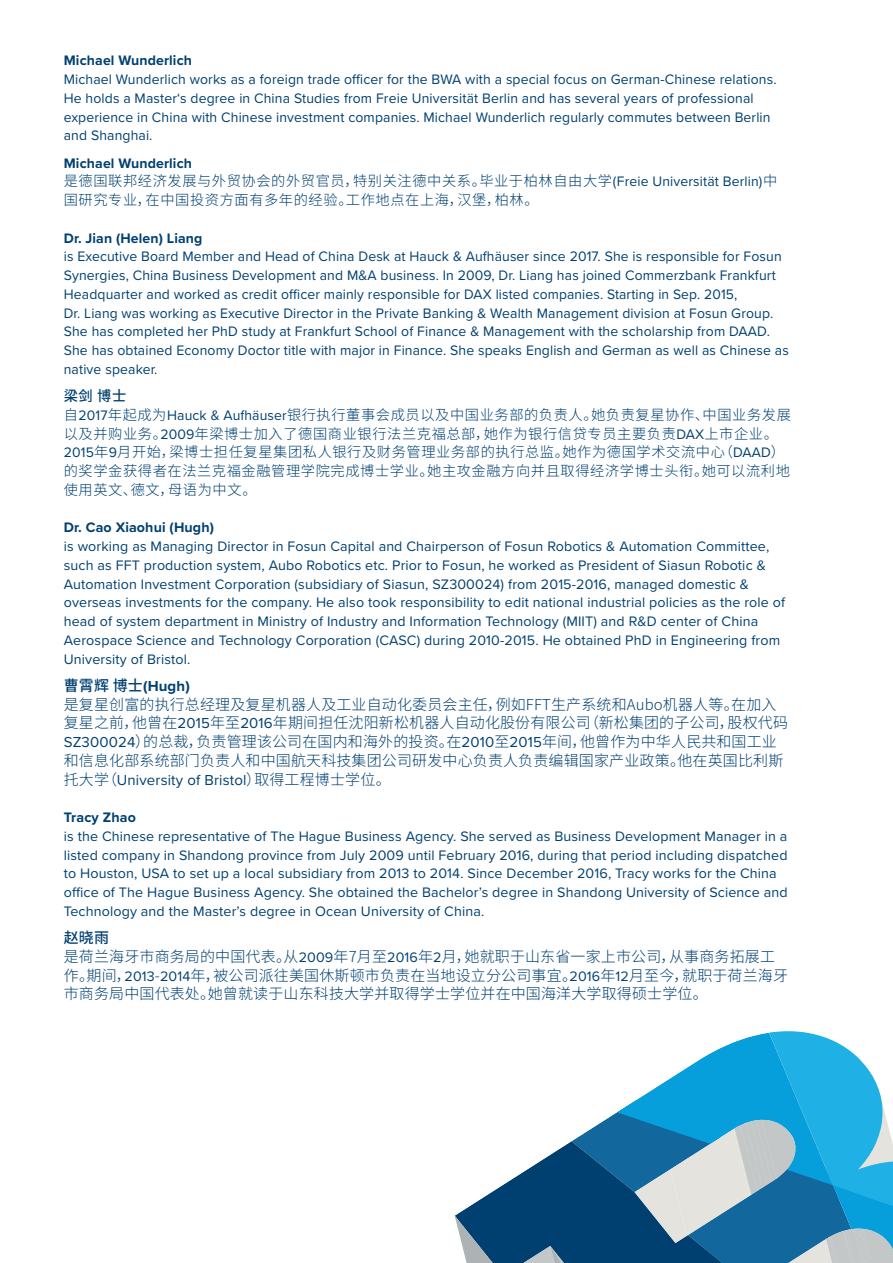
<style>
.page{position:relative;width:893px;height:1263px;background:#fff}
.page>*{position:absolute;margin:0;border:0;box-sizing:border-box;transform-origin:0 0}
.Fließtext_Agenda{font:300 15px/18.8px "Noto Sans CJ Ksc";letter-spacing:.01em;color:#004071}
.Fließtext_Agenda-2{font:700 15px "Proxima Nova";color:#004071}
.Fließtext_Agenda-3{font:500 15px "Noto Sans CJ Ksc";color:#004071}
.Fließtext_Agenda-4{font:14.25px/18.8px "Proxima Nova";letter-spacing:.01em;color:#004071}
.Subline_Proxima{font:14.25px/18.8px "Proxima Nova";letter-spacing:.01em;color:#004071}
.Fließtext_Agenda-5{font:300 14.25px/18.8px "Noto Sans CJ Ksc";letter-spacing:.04em;color:#004071}
.Subline_Proxima-2{font:700 14.25px "Proxima Nova";letter-spacing:.01em;color:#004071}
.Fließtext_Agenda-6{font:700 14.25px "Proxima Nova";letter-spacing:.01em;color:#004071}
.Fließtext_Agenda-7{font:500 14.25px "Noto Sans CJ Ksc";color:#004071}
.s1{font-family:"Proxima Nova";font-weight:400}
.s2{font-family:"Noto Sans CJ Ksc";font-weight:500}
.s3{font-family:"Proxima Nova";font-weight:400;font-size:14.25px}
</style>
<div class="page">
<svg style="left:455px;top:1142px;width:116px;height:121px;fill:#004071"></svg>
<svg style="left:571px;top:1031px;width:322px;height:232px"></svg>
<p class="Subline_Proxima-2" style="left:64px;top:50px;width:130px">Michael Wunderlich</p>
<p class="Subline_Proxima" style="left:64px;top:69px;width:714px">Michael Wunderlich works as a foreign trade officer for the BWA with a special focus on German-Chinese relations.<br>He holds a Master‘s degree in China Studies from Freie Universität Berlin and has several years of professional experience in China with Chinese investment companies. Michael Wunderlich regularly commutes between Berlin and Shanghai.</p>
<p class="Subline_Proxima-2" style="left:64px;top:152px;width:130px">Michael Wunderlich</p>
<p class="Fließtext_Agenda-5" style="left:64px;top:172px;width:715px">是德国联邦经济发展与外贸协会的外贸官员，特别关注德中关系。毕业于柏林自由大学<span class="s1">(Freie Universität Berlin)</span>中国研究专业，在中国投资方面有多年的经验。工作地点在上海，汉堡，柏林。</p>
<p class="Subline_Proxima-2" style="left:64px;top:227px;width:140px">Dr. Jian (Helen) Liang</p>
<p class="Subline_Proxima" style="left:64px;top:247px;width:719px">is Executive Board Member and Head of China Desk at Hauck &amp; Aufhäuser since 2017. She is responsible for Fosun<br>Synergies, China Business Development and M&amp;A business. In 2009, Dr. Liang has joined Commerzbank Frankfurt<br>Headquarter and worked as credit officer mainly responsible for DAX listed companies. Starting in Sep. 2015,</p>
<p class="Subline_Proxima" style="left:64px;top:303px;width:726px">Dr. Liang was working as Executive Director in the Private Banking &amp; Wealth Management division at Fosun Group.<br>She has completed her PhD study at Frankfurt School of Finance &amp; Management with the scholarship from DAAD.<br>She has obtained Economy Doctor title with major in Finance. She speaks English and German as well as Chinese as native speaker.</p>
<p class="Fließtext_Agenda-7" style="left:64px;top:388px;width:64px">梁剑博士</p>
<p class="Fließtext_Agenda-5" style="left:64px;top:405px;width:729px">自<span class="s1">2017</span>年起成为<span class="s1">Hauck &amp; Aufhäuser</span>银行执行董事会成员以及中国业务部的负责人。她负责复星协作、中国业务发展以及并购业务。<span class="s1">2009</span>年梁博士加入了德国商业银行法兰克福总部，她作为银行信贷专员主要负责<span class="s1">DAX</span>上市企业。</p>
<p class="Fließtext_Agenda-5" style="left:64px;top:443px;width:728px"><span class="s1">2015</span>年<span class="s1">9</span>月开始，梁博士担任复星集团私人银行及财务管理业务部的执行总监。她作为德国学术交流中心（<span class="s1">DAAD</span>）的奖学金获得者在法兰克福金融管理学院完成博士学业。她主攻金融方向并且取得经济学博士头衔。她可以流利地使用英文、德文，母语为中文。</p>
<p class="Fließtext_Agenda-6" style="left:64px;top:517px;width:152px">Dr. Cao Xiaohui (Hugh)</p>
<p class="Fließtext_Agenda-4" style="left:64px;top:536px;width:707px">is working as Managing Director in Fosun Capital and Chairperson of Fosun Robotics &amp; Automation Committee, such as FFT production system, Aubo Robotics etc. Prior to Fosun, he worked as President of Siasun Robotic &amp;</p>
<p class="Fließtext_Agenda-4" style="left:64px;top:574px;width:687px">Automation Investment Corporation (subsidiary of Siasun, SZ300024) from 2015-2016, managed domestic &amp;</p>
<p class="Fließtext_Agenda-4" style="left:64px;top:593px;width:723px">overseas investments for the company. He also took responsibility to edit national industrial policies as the role of head of system department in Ministry of Industry and Information Technology (MIIT) and R&amp;D center of China</p>
<p class="Fließtext_Agenda-4" style="left:64px;top:630px;width:718px">Aerospace Science and Technology Corporation (CASC) during 2010-2015. He obtained PhD in Engineering from<br>University of Bristol.</p>
<p class="Fließtext_Agenda-2" style="left:64px;top:675px;width:128px"><span class="s2">曹霄辉 博士</span>(Hugh)</p>
<p class="Fließtext_Agenda" style="left:64px;top:695px;width:726px">是复星创富的执行总经理及复星机器人及工业自动化委员会主任，例如FFT生产系统和Aubo机器人等。在加入复星之前，他曾在<span class="s1">2015</span>年至<span class="s1">2016</span>年期间担任沈阳新松机器人自动化股份有限公司（新松集团的子公司，股权代码<span class="s1">SZ300024</span>）的总裁，负责管理该公司在国内和海外的投资。在<span class="s1">2010</span>至<span class="s1">2015</span>年间，他曾作为中华人民共和国工业和信息化部系统部门负责人和中国航天科技集团公司研发中心负责人负责编辑国家产业政策。他在英国比利斯托大学（<span class="s1">University of Bristol</span>）取得工程博士学位。</p>
<p class="Fließtext_Agenda-6" style="left:64px;top:807px;width:74px">Tracy Zhao</p>
<p class="Fließtext_Agenda-4" style="left:64px;top:826px;width:725px">is the Chinese representative of The Hague Business Agency. She served as Business Development Manager in a listed company in Shandong province from July 2009 until February 2016, during that period including dispatched to Houston, USA to set up a local subsidiary from 2013 to 2014. Since December 2016, Tracy works for the China office of The Hague Business Agency. She obtained the Bachelor’s degree in Shandong University of Science and Technology and the Master’s degree in Ocean University of China.</p>
<p class="Fließtext_Agenda-3" style="left:64px;top:929px;width:47px">赵晓雨</p>
<p class="Fließtext_Agenda" style="left:64px;top:947px;width:726px">是荷兰海牙市商务局的中国代表。从<span class="s3">2009</span>年7月至<span class="s3">2016</span>年<span class="s3">2</span>月，她就职于山东省一家上市公司，从事商务拓展工作。期间，<span class="s3">2013</span>-<span class="s3">2014</span>年，被公司派往美国休斯顿市负责在当地设立分公司事宜。<span class="s3">2016</span>年<span class="s3">12</span>月至今，就职于荷兰海牙市商务局中国代表处。她曾就读于山东科技大学并取得学士学位并在中国海洋大学取得硕士学位。</p>
</div>
